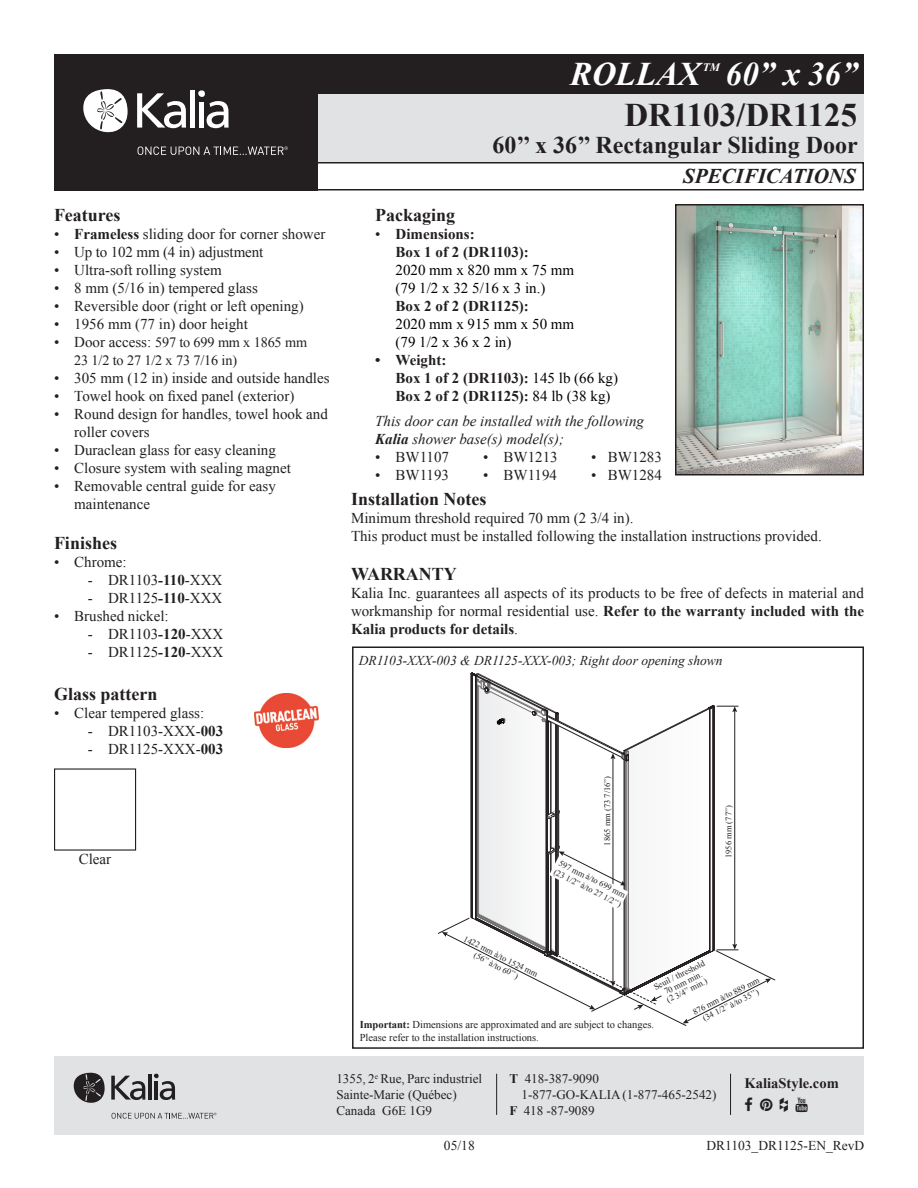
<style>
.page{position:relative;width:918px;height:1188px;background:#fff}
.page>*{position:absolute;margin:0;border:0;box-sizing:border-box;transform-origin:0 0}
.t1{font:italic 700 33px "Times New Roman";color:#fff}
.t2{font:700 33px "Times New Roman";color:#231f20}
.t3{font:700 24px "Times New Roman";color:#231f20}
.t4{font:italic 700 21px "Times New Roman";color:#231f20}
.Spec-Description_Tit{font:700 18px "Times New Roman";color:#231f20}
.Spec-Description__FR{font:15px/18px "Times New Roman";color:#231f20}
.Spec-Description_nor{font:15px/18px "Times New Roman";color:#231f20}
.Spec-Description__FR-2{font:700 15px/18px "Times New Roman";color:#231f20}
.Spec-Description__FR-3{font:15px "Times New Roman";color:#000}
.Spec-Description_nor-2{font:italic 15px/18px "Times New Roman";color:#231f20}
.t5{font:700 14.55px "Times New Roman";color:#231f20}
.Spec-Description__FR-4{font:14.25px/18px "Times New Roman";letter-spacing:-.01em;color:#231f20}
.Spec-Description_nor-3{font:italic 13.5px "Times New Roman";color:#231f20}
.t6{font:13.5px "Times New Roman";color:#231f20}
.t7{font:13.05px/16px "Times New Roman";color:#231f20}
.t8{font:italic 700 11.4px "Times New Roman";color:#fff}
.Spec-Description_nor-4{font:10.5px "Times New Roman";color:#231f20}
.t9{font:8.55px/10.2px "Times New Roman";color:#231f20;text-align:center}
.s1{font-weight:700}
.s2{font-size:15px}
.s3{font-weight:400}
.s4{font-weight:400;color:#000}
</style>
<div class="page">
<div style="left:54px;top:54px;width:810px;height:40px;background:#231f20"></div>
<div style="left:240px;top:94px;width:624px;height:68px;background:#e1e2e4"></div>
<div style="left:240px;top:162px;width:624px;height:28px;border:2px solid #231f20"></div>
<div style="left:54px;top:54px;width:263px;height:136px;background:#231f20"></div>
<svg style="left:83px;top:89px;width:45px;height:44px"></svg>
<div style="left:190px;top:90px;width:5px;height:38px;background:#fff"></div>
<div style="left:199px;top:102px;width:5px;height:26px;background:#fff"></div>
<div style="left:198px;top:90px;width:7px;height:7px;background:#fff;border-radius:50%"></div>
<svg style="left:137px;top:93px;width:49px;height:35px"></svg>
<svg style="left:207px;top:101px;width:22px;height:27px"></svg>
<svg style="left:138px;top:146px;width:150px;height:9px"></svg>
<div style="left:54px;top:1056px;width:810px;height:78px;background:#e1e2e4"></div>
<svg style="left:74px;top:1073px;width:31px;height:30px"></svg>
<hr style="left:148px;top:1074px;width:4px;height:26px;background:#231f20">
<svg style="left:111px;top:1076px;width:34px;height:24px"></svg>
<svg style="left:154px;top:1074px;width:21px;height:26px"></svg>
<svg style="left:112px;top:1113px;width:105px;height:6px"></svg>
<hr style="left:496px;top:1074px;width:1px;height:41px;background:#231f20">
<hr style="left:730px;top:1074px;width:1px;height:41px;background:#231f20">
<svg style="left:437px;top:672px;width:339px;height:354px"></svg>
<div style="left:352px;top:646px;width:512px;height:403px;border:2px solid #231f20"></div>
<div style="left:54px;top:768px;width:82px;height:83px;border:1px solid #231f20"></div>
<img style="left:255px;top:694px;width:63px;height:54px">
<img style="left:678px;top:207px;width:183px;height:266px">
<div style="left:675px;top:204px;width:189px;height:272px;border:2px solid #231f20"></div>
<h1 class="t1" style="left:570px;top:51px;width:132px">ROLLAX</h1>
<p class="t8" style="left:703px;top:60px;width:19px">TM</p>
<h1 class="t1" style="left:726px;top:51px;width:133px">60” x 36”</h1>
<h1 class="t2" style="left:624px;top:92px;width:234px">DR1103/DR1125</h1>
<h2 class="t3" style="left:493px;top:128px;width:367px">60’’ x 36’’ Rectangular Sliding Door</h2>
<p class="Spec-Description_Tit" style="left:54px;top:203px;width:68px">Features</p>
<p class="Spec-Description__FR" style="left:54px;top:225px;width:273px">• <span class="s1">Frameless</span> sliding door for corner shower</p>
<p class="Spec-Description__FR" style="left:54px;top:243px;width:211px">• Up to 102 mm (4 in) adjustment</p>
<p class="Spec-Description__FR" style="left:54px;top:261px;width:169px">• Ultra-soft rolling system</p>
<p class="Spec-Description__FR" style="left:54px;top:279px;width:205px">• 8 mm (5/16 in) tempered glass</p>
<p class="Spec-Description__FR" style="left:54px;top:297px;width:251px">• Reversible door (right or left opening)</p>
<p class="Spec-Description__FR" style="left:54px;top:315px;width:195px">• 1956 mm (77 in) door height</p>
<p class="Spec-Description__FR-4" style="left:74px;top:333px;width:234px;text-indent:-20px"><span class="s2">• Door access:</span> 597 to 699 mm x 1865 mm<br>23 1/2 to 27 1/2 x 73 7/16 in)</p>
<p class="Spec-Description__FR" style="left:54px;top:369px;width:277px">• 305 mm (12 in) inside and outside handles</p>
<p class="Spec-Description__FR" style="left:54px;top:387px;width:242px">• Towel hook on fixed panel (exterior)</p>
<p class="Spec-Description__FR" style="left:74px;top:405px;width:255px;text-indent:-20px">• Round design for handles, towel hook and roller covers</p>
<p class="Spec-Description__FR" style="left:54px;top:441px;width:223px">• Duraclean glass for easy cleaning</p>
<p class="Spec-Description_nor" style="left:54px;top:459px;width:238px">• Closure system with sealing magnet</p>
<p class="Spec-Description_nor" style="left:74px;top:477px;width:203px;text-indent:-20px">• Removable central guide for easy maintenance</p>
<p class="Spec-Description_Tit" style="left:54px;top:531px;width:65px">Finishes</p>
<p class="Spec-Description__FR" style="left:54px;top:553px;width:74px">• Chrome:</p>
<p class="Spec-Description__FR" style="left:88px;top:571px;width:136px">- DR1103<span class="s1">-110</span>-XXX</p>
<p class="Spec-Description__FR" style="left:88px;top:589px;width:136px">- DR1125<span class="s1">-110</span>-XXX</p>
<p class="Spec-Description__FR" style="left:54px;top:607px;width:116px">• Brushed nickel:</p>
<p class="Spec-Description__FR" style="left:88px;top:625px;width:137px">- DR1103<span class="s1">-120</span>-XXX</p>
<p class="Spec-Description__FR" style="left:88px;top:643px;width:137px">- DR1125<span class="s1">-120</span>-XXX</p>
<p class="Spec-Description_Tit" style="left:54px;top:682px;width:105px">Glass pattern</p>
<p class="Spec-Description__FR" style="left:54px;top:704px;width:152px">• Clear tempered glass:</p>
<p class="Spec-Description__FR" style="left:88px;top:722px;width:137px">- DR1103-XXX-<span class="s1">003</span></p>
<p class="Spec-Description__FR" style="left:88px;top:740px;width:137px">- DR1125-XXX-<span class="s1">003</span></p>
<p class="Spec-Description__FR" style="left:79px;top:849px;width:34px">Clear</p>
<p class="Spec-Description_Tit" style="left:375px;top:203px;width:82px">Packaging</p>
<p class="Spec-Description__FR-2" style="left:396px;top:225px;width:135px;text-indent:-20px"><span class="s3">•</span> Dimensions:<br>Box 1 of 2 (DR1103):</p>
<p class="Spec-Description__FR-3" style="left:396px;top:260px;width:180px">2020 mm x 820 mm x 75 mm</p>
<p class="Spec-Description__FR-3" style="left:396px;top:278px;width:151px">(79 1/2 x 32 5/16 x 3 in.)</p>
<p class="Spec-Description__FR-2" style="left:396px;top:297px;width:135px">Box 2 of 2 (DR1125):</p>
<p class="Spec-Description__FR-3" style="left:396px;top:314px;width:180px">2020 mm x 915 mm x 50 mm</p>
<p class="Spec-Description__FR-3" style="left:396px;top:332px;width:117px">(79 1/2 x 36 x 2 in)</p>
<p class="Spec-Description__FR-2" style="left:396px;top:351px;width:224px;text-indent:-20px">• Weight:<br>Box 1 of 2 (DR1103): <span class="s4">145 lb (66 kg)</span></p>
<p class="Spec-Description__FR-2" style="left:396px;top:387px;width:216px">Box 2 of 2 (DR1125): <span class="s4">84 lb (38 kg)</span></p>
<p class="Spec-Description_nor-2" style="left:375px;top:412px;width:270px">This door can be installed with the following<br><span class="s1">Kalia</span> shower base(s) model(s);</p>
<p class="Spec-Description__FR" style="left:375px;top:448px;width:75px">• BW1107</p>
<p class="Spec-Description__FR" style="left:483px;top:448px;width:76px">• BW1213</p>
<p class="Spec-Description__FR" style="left:591px;top:448px;width:72px">• BW1283</p>
<p class="Spec-Description__FR" style="left:375px;top:466px;width:75px">• BW1193</p>
<p class="Spec-Description__FR" style="left:483px;top:466px;width:75px">• BW1194</p>
<p class="Spec-Description__FR" style="left:591px;top:466px;width:72px">• BW1284</p>
<h3 class="t4" style="left:683px;top:162px;width:174px">SPECIFICATIONS</h3>
<p class="Spec-Description_Tit" style="left:351px;top:486px;width:137px">Installation Notes</p>
<p class="Spec-Description_nor" style="left:351px;top:508px;width:284px">Minimum threshold required 70 mm (2 3/4 in).</p>
<p class="Spec-Description_nor" style="left:351px;top:526px;width:472px">This product must be installed following the installation instructions provided.</p>
<p class="Spec-Description_Tit" style="left:351px;top:562px;width:107px">WARRANTY</p>
<p class="Spec-Description_nor" style="left:351px;top:584px;width:515px;text-align:justify">Kalia Inc. guarantees all aspects of its products to be free of defects in material and workmanship for normal residential use. <span class="s1">Refer to the warranty included with the Kalia products for details</span>.</p>
<p class="Spec-Description_nor-3" style="left:359px;top:651px;width:365px">DR1103-XXX-003 &amp; DR1125-XXX-003; Right door opening shown</p>
<p class="t9" style="left:602px;top:846px;width:71px;rotate:-90deg">1865 mm (73 7/16”)</p>
<p class="t9" style="left:561px;top:857px;width:76px;text-align:left;rotate:27deg">597 mm à/to 699 mm (23 1/2” à/to 27 1/2’’)</p>
<p class="t9" style="left:723px;top:858px;width:54px;rotate:-90deg">1956 mm (77”)</p>
<p class="t9" style="left:467px;top:933px;width:83px;rotate:27deg">1422 mm à/to 1524 mm (56” à/to 60’’)</p>
<p class="t9" style="left:653px;top:984px;width:57px;line-height:8.6px;rotate:-27deg">Seuil / threshold<br>70 mm min.<br>(2 3/4” min.)</p>
<p class="t9" style="left:691px;top:1008px;width:75px;rotate:-27deg">876 mm à/to 889 mm (34 1/2” à/to 35’’)</p>
<p class="Spec-Description_nor-4" style="left:360px;top:1018px;width:296px"><span class="s1">Important:</span> Dimensions are approximated and are subject to changes.</p>
<p class="Spec-Description_nor-4" style="left:360px;top:1030px;width:181px">Please refer to the installation instructions.</p>
<p class="t7" style="left:336px;top:1070px;width:147px">1355, 2<sup>e</sup> Rue, Parc industriel<br>Sainte-Marie (Québec)<br>Canada G6E 1G9</p>
<p class="t7" style="left:510px;top:1070px;width:91px"><span class="s1">T</span> 418-387-9090</p>
<p class="t7" style="left:522px;top:1086px;width:196px">1-877-GO-KALIA (1-877-465-2542)</p>
<p class="t7" style="left:510px;top:1102px;width:87px"><span class="s1">F</span> 418 -87-9089</p>
<p class="t5" style="left:745px;top:1073px;width:96px">KaliaStyle.com</p>
<p class="t6" style="left:444px;top:1137px;width:32px">05/18</p>
<p class="t6" style="left:706px;top:1137px;width:159px">DR1103_DR1125-EN_RevD</p>
</div>
